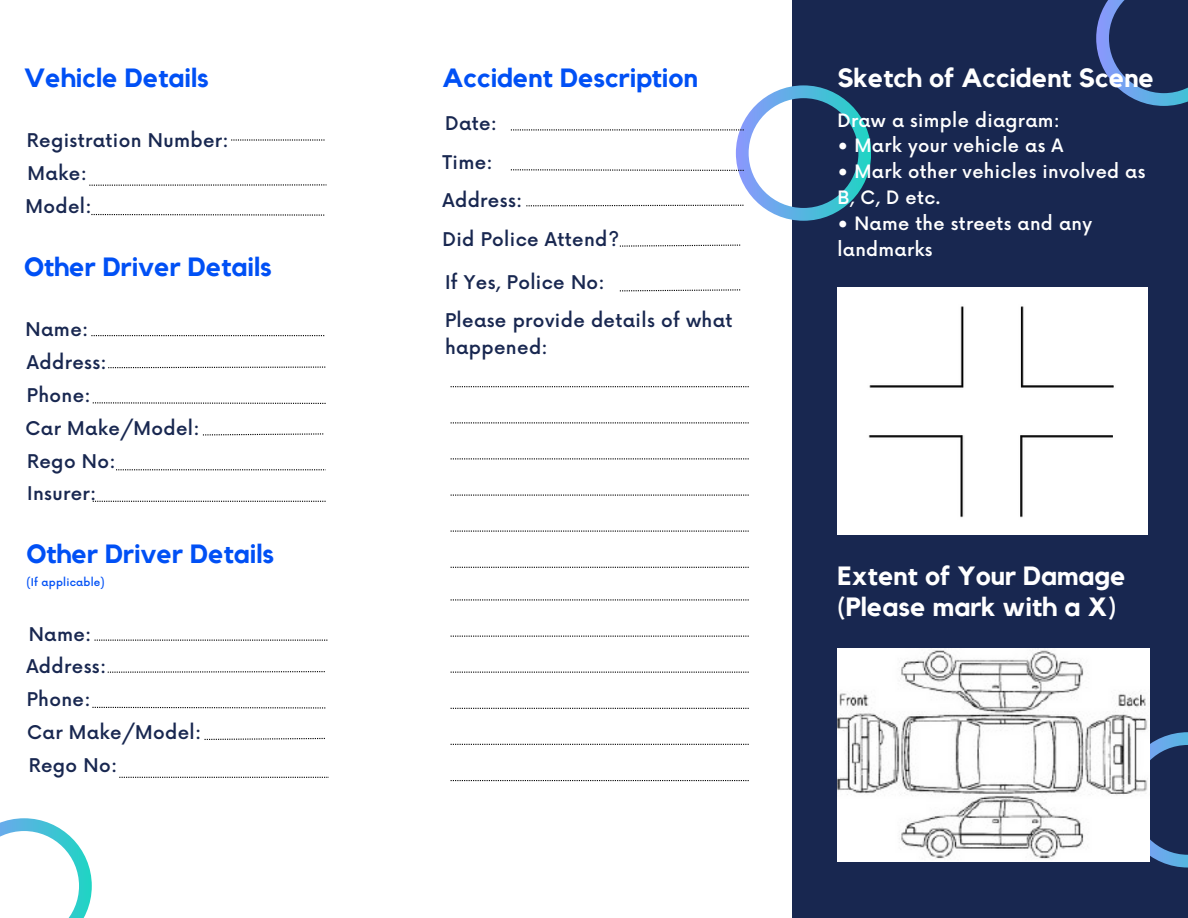
<style>
.page{position:relative;width:1188px;height:918px;background:#182750}
.page>*{position:absolute;margin:0;border:0;box-sizing:border-box;transform-origin:0 0}
.t1{font:700 26.25px "Kollektif";color:#0050f5}
.t2{font:700 26.25px/31.5px "Kollektif";color:#fff}
.t3{font:500 18.45px/27px "Now";letter-spacing:.02em;color:#182750}
.t4{font:500 18px/25.8px "Now";letter-spacing:.02em;color:#fff}
.t5{font:500 10.5px "Now";letter-spacing:.02em;color:#0050f5}
</style>
<div class="page">
<div style="left:0;top:0;width:396px;height:918px;background:#fff"></div>
<svg style="left:0;top:818px;width:91px;height:100px"></svg>
<svg style="left:1096px;top:0;width:92px;height:106px"></svg>
<svg style="left:1120px;top:732px;width:68px;height:135px"></svg>
<div style="left:396px;top:0;width:396px;height:918px;background:#fff"></div>
<svg style="left:620px;top:245px;width:120px;height:2px"></svg>
<svg style="left:511px;top:85px;width:360px;height:135px"></svg>
<svg style="left:620px;top:289px;width:120px;height:2px"></svg>
<svg style="left:451px;top:386px;width:298px;height:1px"></svg>
<svg style="left:451px;top:422px;width:298px;height:1px"></svg>
<svg style="left:451px;top:458px;width:298px;height:1px"></svg>
<svg style="left:451px;top:495px;width:298px;height:1px"></svg>
<svg style="left:451px;top:531px;width:298px;height:1px"></svg>
<svg style="left:451px;top:567px;width:298px;height:1px"></svg>
<div style="left:837px;top:287px;width:311px;height:248px;background:#fff"></div>
<img style="left:837px;top:649px;width:312px;height:212px">
<svg style="left:91px;top:335px;width:233px;height:1px"></svg>
<svg style="left:93px;top:402px;width:233px;height:2px"></svg>
<svg style="left:203px;top:433px;width:120px;height:2px"></svg>
<svg style="left:116px;top:469px;width:210px;height:1px"></svg>
<svg style="left:93px;top:501px;width:233px;height:1px"></svg>
<svg style="left:108px;top:367px;width:217px;height:1px"></svg>
<svg style="left:95px;top:640px;width:232px;height:1px"></svg>
<svg style="left:92px;top:707px;width:233px;height:2px"></svg>
<svg style="left:205px;top:738px;width:120px;height:2px"></svg>
<svg style="left:119px;top:777px;width:210px;height:1px"></svg>
<svg style="left:108px;top:671px;width:217px;height:2px"></svg>
<svg style="left:89px;top:184px;width:237px;height:2px"></svg>
<svg style="left:231px;top:139px;width:94px;height:2px"></svg>
<svg style="left:91px;top:214px;width:233px;height:2px"></svg>
<svg style="left:451px;top:599px;width:298px;height:1px"></svg>
<svg style="left:451px;top:636px;width:298px;height:1px"></svg>
<svg style="left:451px;top:672px;width:298px;height:1px"></svg>
<svg style="left:451px;top:708px;width:298px;height:1px"></svg>
<svg style="left:451px;top:744px;width:298px;height:1px"></svg>
<svg style="left:451px;top:780px;width:298px;height:1px"></svg>
<p class="t1" style="left:24px;top:66px;width:186px">Vehicle Details</p>
<h2 class="t3" style="left:27px;top:128px;width:203px">Registration Number:</h2>
<p class="t3" style="left:28px;top:161px;width:61px">Make:</p>
<h2 class="t3" style="left:26px;top:194px;width:68px">Model:</h2>
<h2 class="t1" style="left:24px;top:254px;width:249px">Other Driver Details</h2>
<p class="t3" style="left:26px;top:317px;width:64px">Name:</p>
<h2 class="t3" style="left:27px;top:350px;width:81px">Address:</h2>
<h2 class="t3" style="left:27px;top:383px;width:65px">Phone:</h2>
<p class="t3" style="left:26px;top:416px;width:176px">Car Make/Model:</p>
<h2 class="t3" style="left:27px;top:449px;width:90px">Rego No:</h2>
<p class="t3" style="left:27px;top:481px;width:71px">Insurer:</p>
<h2 class="t1" style="left:26px;top:542px;width:249px">Other Driver Details</h2>
<p class="t5" style="left:26px;top:577px;width:80px">(If applicable)</p>
<p class="t3" style="left:29px;top:621px;width:64px">Name:</p>
<p class="t3" style="left:26px;top:654px;width:81px">Address:</p>
<h2 class="t3" style="left:27px;top:687px;width:65px">Phone:</h2>
<p class="t3" style="left:27px;top:720px;width:176px">Car Make/Model:</p>
<h1 class="t3" style="left:29px;top:753px;width:90px">Rego No:</h1>
<h1 class="t1" style="left:443px;top:66px;width:257px">Accident Description</h1>
<h2 class="t3" style="left:445px;top:111px;width:54px">Date:</h2>
<p class="t3" style="left:443px;top:150px;width:52px">Time:</p>
<p class="t3" style="left:443px;top:188px;width:81px">Address:</p>
<h2 class="t3" style="left:443px;top:227px;width:178px">Did Police Attend?</h2>
<h2 class="t3" style="left:445px;top:270px;width:161px">If Yes, Police No:</h2>
<p class="t3" style="left:445px;top:308px;width:289px">Please provide details of what happened:</p>
<h1 class="t2" style="left:837px;top:63px;width:318px">Sketch of Accident Scene</h1>
<h2 class="t4" style="left:837px;top:108px;width:224px">Draw a simple diagram:</h2>
<h2 class="t4" style="left:837px;top:134px;width:228px">• Mark your vehicle as A</h2>
<h2 class="t4" style="left:837px;top:160px;width:310px">• Mark other vehicles involved as<br>B, C, D etc.</h2>
<h2 class="t4" style="left:837px;top:212px;width:256px">• Name the streets and any landmarks</h2>
<p class="t2" style="left:837px;top:561px;width:290px">Extent of Your Damage (Please mark with a X)</p>
</div>
